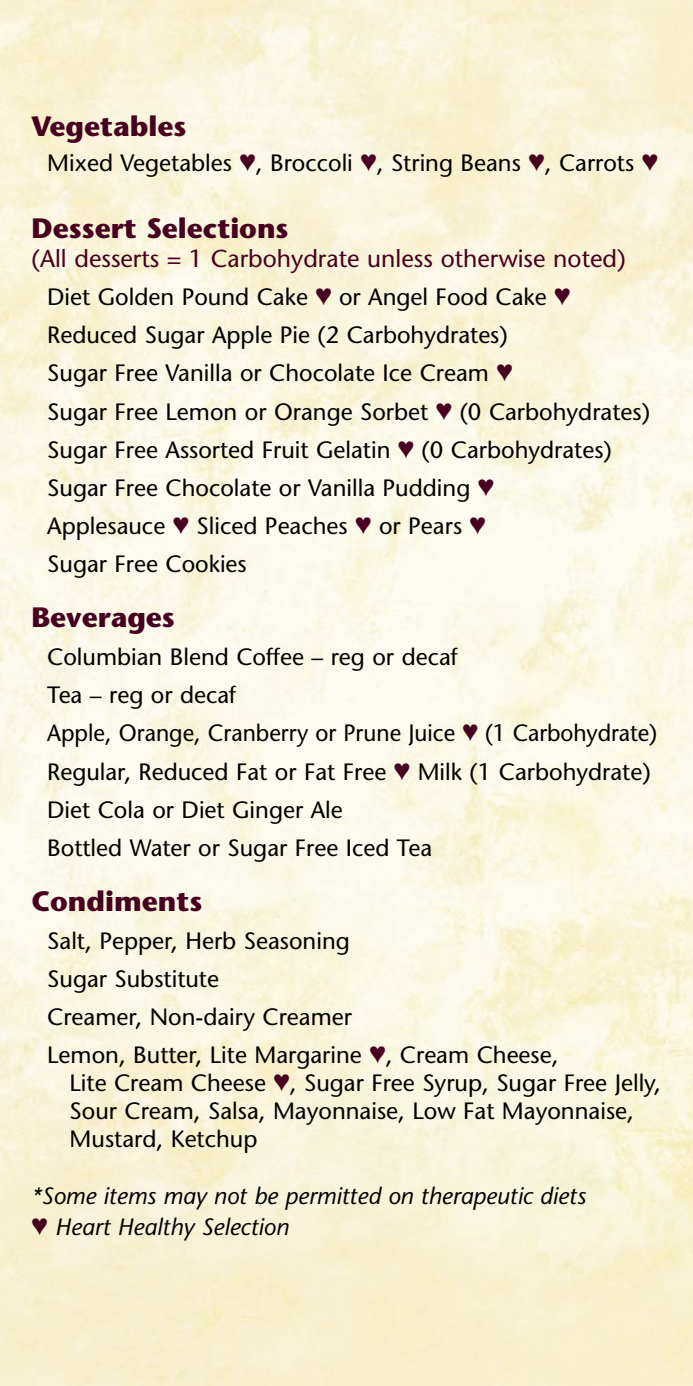
<style>
.page{position:relative;width:693px;height:1386px;background:#fff}
.page>*{position:absolute;margin:0;border:0;box-sizing:border-box;transform-origin:0 0}
.t1{font:700 28px "Stone Sans";color:#47001f}
.t2{font:24.5px "Stone Sans";color:#47001f}
.t3{font:23.62px/38.1px "Stone Sans";color:#000}
.t4{font:italic 23.62px/30.8px "Stone Sans";color:#000}
.s1{color:#47001f}
</style>
<div class="page">
<p class="t1" style="left:32px;top:115px;width:156px">Vegetables</p>
<p class="t3" style="left:47px;top:146px;width:612px">Mixed Vegetables <span class="s1">♥</span>, Broccoli <span class="s1">♥</span>, String Beans <span class="s1">♥</span>, Carrots <span class="s1">♥</span></p>
<p class="t1" style="left:32px;top:217px;width:259px">Dessert Selections</p>
<p class="t2" style="left:32px;top:249px;width:596px">(All desserts = 1 Carbohydrate unless otherwise noted)</p>
<p class="t3" style="left:47px;top:281px;width:604px">Diet Golden Pound Cake <span class="s1">♥</span> or Angel Food Cake <span class="s1">♥ </span>Reduced Sugar Apple Pie (2 Carbohydrates)<br>Sugar Free Vanilla or Chocolate Ice Cream <span class="s1">♥<br></span>Sugar Free Lemon or Orange Sorbet <span class="s1">♥</span> (0 Carbohydrates)<br>Sugar Free Assorted Fruit Gelatin <span class="s1">♥</span> (0 Carbohydrates)<br>Sugar Free Chocolate or Vanilla Pudding <span class="s1">♥<br></span>Applesauce <span class="s1">♥</span> Sliced Peaches <span class="s1">♥</span> or Pears <span class="s1">♥<br></span>Sugar Free Cookies</p>
<p class="t1" style="left:32px;top:607px;width:145px">Beverages</p>
<p class="t3" style="left:47px;top:640px;width:611px">Columbian Blend Coffee – reg or decaf<br>Tea – reg or decaf<br>Apple, Orange, Cranberry or Prune Juice <span class="s1">♥</span> (1 Carbohydrate)<br>Regular, Reduced Fat or Fat Free <span class="s1">♥</span> Milk (1 Carbohydrate)<br>Diet Cola or Diet Ginger Ale<br>Bottled Water or Sugar Free Iced Tea</p>
<p class="t1" style="left:32px;top:890px;width:172px">Condiments</p>
<p class="t3" style="left:47px;top:924px;width:513px">Salt, Pepper, Herb Seasoning<br>Sugar Substitute<br>Creamer, Non-dairy Creamer<br>Lemon, Butter, Lite Margarine <span class="s1">♥</span>, Cream Cheese,</p>
<p class="t3" style="left:70px;top:1072px;width:593px;line-height:28px">Lite Cream Cheese <span class="s1">♥</span>, Sugar Free Syrup, Sugar Free Jelly,<br>Sour Cream, Salsa, Mayonnaise, Low Fat Mayonnaise,<br>Mustard, Ketchup</p>
<p class="t4" style="left:31px;top:1183px;width:556px">*Some items may not be permitted on therapeutic diets <span class="s1">♥</span> Heart Healthy Selection</p>
</div>
